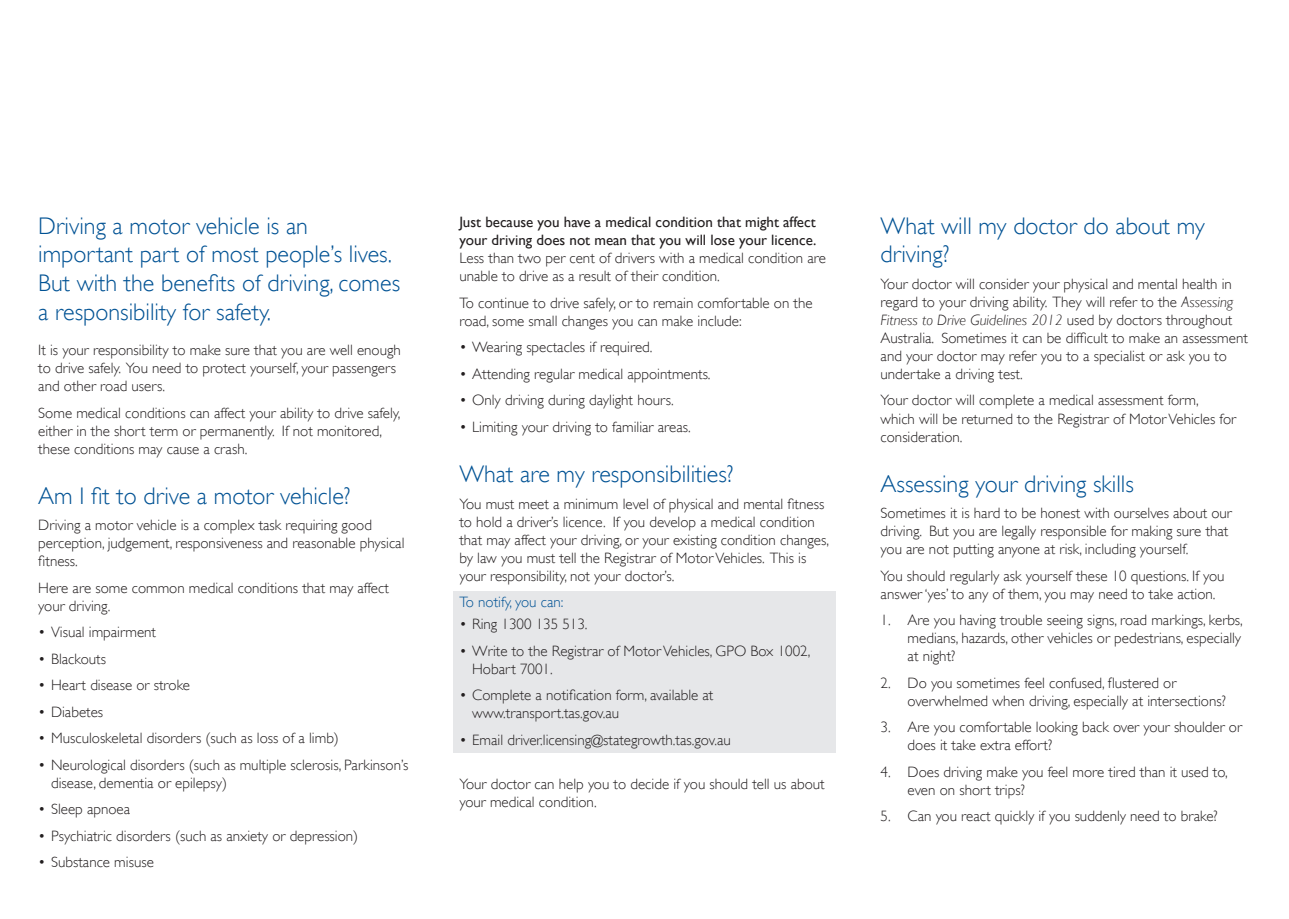
<style>
.page{position:relative;width:1289px;height:919px;background:#fff}
.page>*{position:absolute;margin:0;border:0;box-sizing:border-box;transform-origin:0 0}
.DL_Body_Feature_Text{font:300 24px/28.8px "Gill Sans";color:#005294}
.DL_Body_Heading_2{font:300 24px/28.8px "Gill Sans";color:#005294}
.DL_Body_Text{font:300 15px/18px "Gill Sans";color:#231f20}
.DL_Body_Text-2{font:15px/18px "Gill Sans";color:#231f20}
.DL_Body_Bullet_Text{font:300 15px "Gill Sans";color:#231f20}
.DL_Body_Sub_Heading{font:300 15px "Gill Sans";color:#005294}
.s1{font-weight:300}
.s2{font-style:italic}
</style>
<div class="page">
<div style="left:453px;top:591px;width:383px;height:162px;background:#e6e7e9"></div>
<p class="DL_Body_Feature_Text" style="left:38px;top:211px;width:363px">Driving a motor vehicle is an important part of most people’s lives.<br>But with the benefits of driving, comes a responsibility for safety.</p>
<p class="DL_Body_Text" style="left:38px;top:341px;width:364px">It is your responsibility to make sure that you are well enough to drive safely. You need to protect yourself, your passengers and other road users.</p>
<p class="DL_Body_Text" style="left:38px;top:403px;width:363px">Some medical conditions can affect your ability to drive safely, either in the short term or permanently. If not monitored, these conditions may cause a crash.</p>
<p class="DL_Body_Heading_2" style="left:38px;top:481px;width:314px">Am I fit to drive a motor vehicle?</p>
<p class="DL_Body_Text" style="left:38px;top:516px;width:368px">Driving a motor vehicle is a complex task requiring good perception, judgement, responsiveness and reasonable physical fitness.</p>
<p class="DL_Body_Text" style="left:38px;top:578px;width:352px">Here are some common medical conditions that may affect your driving.</p>
<p class="DL_Body_Text" style="left:38px;top:623px;width:119px">• Visual impairment</p>
<p class="DL_Body_Text" style="left:38px;top:649px;width:69px">• Blackouts</p>
<p class="DL_Body_Text" style="left:38px;top:676px;width:153px">• Heart disease or stroke</p>
<p class="DL_Body_Text" style="left:38px;top:702px;width:66px">• Diabetes</p>
<p class="DL_Body_Text" style="left:38px;top:729px;width:302px">• Musculoskeletal disorders (such as loss of a limb)</p>
<p class="DL_Body_Text" style="left:51px;top:755px;width:359px;text-indent:-13px">• Neurological disorders (such as multiple sclerosis, Parkinson’s disease, dementia or epilepsy)</p>
<p class="DL_Body_Text" style="left:38px;top:800px;width:93px">• Sleep apnoea</p>
<p class="DL_Body_Text" style="left:38px;top:826px;width:321px">• Psychiatric disorders (such as anxiety or depression)</p>
<p class="DL_Body_Text" style="left:38px;top:853px;width:117px">• Substance misuse</p>
<p class="DL_Body_Text-2" style="left:459px;top:213px;width:368px">Just because you have a medical condition that might affect your driving does not mean that you will lose your licence.<br><span class="s1">Less than two per cent of drivers with a medical condition are unable to drive as a result of their condition.</span></p>
<p class="DL_Body_Text" style="left:459px;top:294px;width:355px">To continue to drive safely, or to remain comfortable on the road, some small changes you can make include:</p>
<p class="DL_Body_Text" style="left:459px;top:338px;width:195px">• Wearing spectacles if required.</p>
<p class="DL_Body_Text" style="left:459px;top:365px;width:253px">• Attending regular medical appointments.</p>
<p class="DL_Body_Text" style="left:459px;top:391px;width:216px">• Only driving during daylight hours.</p>
<p class="DL_Body_Text" style="left:459px;top:418px;width:233px">• Limiting your driving to familiar areas.</p>
<p class="DL_Body_Heading_2" style="left:459px;top:459px;width:276px">What are my responsibilities?</p>
<p class="DL_Body_Text" style="left:459px;top:494px;width:371px">You must meet a minimum level of physical and mental fitness to hold a driver’s licence. If you develop a medical condition that may affect your driving, or your existing condition changes, by law you must tell the Registrar of Motor Vehicles. This is your responsibility, not your doctor’s.</p>
<p class="DL_Body_Sub_Heading" style="left:459px;top:593px;width:106px">To notify, you can:</p>
<p class="DL_Body_Text" style="left:459px;top:615px;width:130px">• Ring 1300 135 513.</p>
<p class="DL_Body_Text" style="left:472px;top:642px;width:339px;text-indent:-13px">• Write to the Registrar of Motor Vehicles, GPO Box 1002,<br>Hobart 7001.</p>
<p class="DL_Body_Text" style="left:459px;top:686px;width:255px">• Complete a notification form, available at</p>
<p class="DL_Body_Bullet_Text" style="left:472px;top:704px;width:148px">www.transport.tas.gov.au</p>
<p class="DL_Body_Text" style="left:459px;top:730px;width:273px">• Email driver.licensing@stategrowth.tas.gov.au</p>
<p class="DL_Body_Text" style="left:459px;top:775px;width:367px">Your doctor can help you to decide if you should tell us about your medical condition.</p>
<p class="DL_Body_Heading_2" style="left:880px;top:211px;width:326px">What will my doctor do about my driving?</p>
<p class="DL_Body_Text" style="left:880px;top:275px;width:369px">Your doctor will consider your physical and mental health in regard to your driving ability. They will refer to the <span class="s2">Assessing Fitness to Drive Guidelines 2012</span> used by doctors throughout Australia. Sometimes it can be difficult to make an assessment and your doctor may refer you to a specialist or ask you to undertake a driving test.</p>
<p class="DL_Body_Text" style="left:880px;top:391px;width:357px">Your doctor will complete a medical assessment form, which will be returned to the Registrar of Motor Vehicles for consideration.</p>
<p class="DL_Body_Heading_2" style="left:880px;top:469px;width:255px">Assessing your driving skills</p>
<p class="DL_Body_Text" style="left:880px;top:504px;width:353px">Sometimes it is hard to be honest with ourselves about our driving. But you are legally responsible for making sure that you are not putting anyone at risk, including yourself.</p>
<p class="DL_Body_Text" style="left:880px;top:566px;width:345px">You should regularly ask yourself these 10 questions. If you answer ‘yes’ to any of them, you may need to take action.</p>
<p class="DL_Body_Text" style="left:907px;top:611px;width:337px;text-align:justify;text-indent:-27px">1. Are you having trouble seeing signs, road markings, kerbs, medians, hazards, other vehicles or pedestrians, especially at night?</p>
<p class="DL_Body_Text" style="left:907px;top:673px;width:320px;text-indent:-27px">2. Do you sometimes feel confused, flustered or overwhelmed when driving, especially at intersections?</p>
<p class="DL_Body_Text" style="left:907px;top:718px;width:336px;text-indent:-27px">3. Are you comfortable looking back over your shoulder or does it take extra effort?</p>
<p class="DL_Body_Text" style="left:907px;top:762px;width:322px;text-indent:-27px">4. Does driving make you feel more tired than it used to, even on short trips?</p>
<p class="DL_Body_Text" style="left:880px;top:807px;width:339px">5. Can you react quickly if you suddenly need to brake?</p>
</div>
